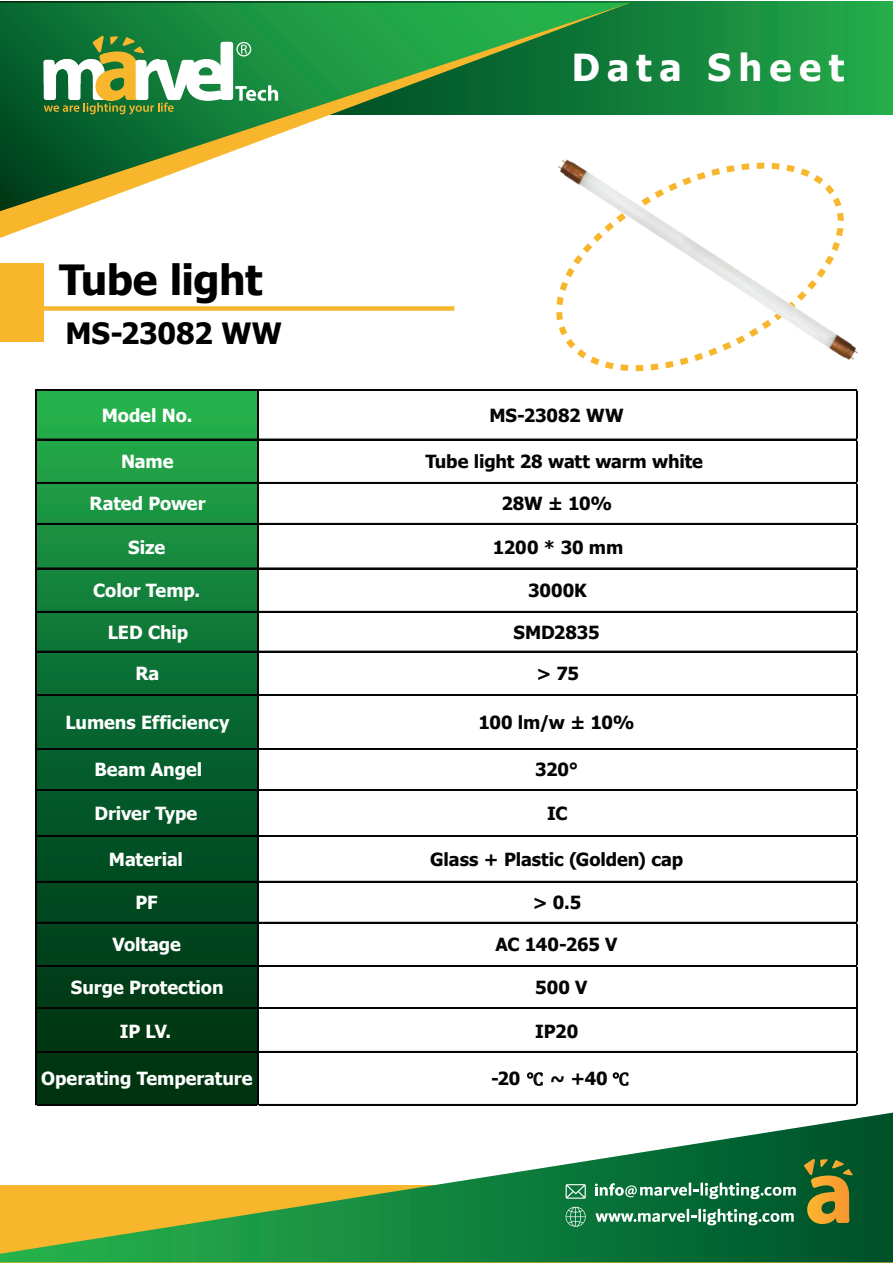
<style>
.page{position:relative;width:893px;height:1263px;background:#fff}
.page>*{position:absolute;margin:0;border:0;box-sizing:border-box;transform-origin:0 0}
.t1{font:700 41.55px "Tahoma";letter-spacing:-.02em;color:#000}
.t2{font:700 37.2px "Tahoma";letter-spacing:.2em;color:#fff}
.t3{font:700 29.25px "Tahoma";letter-spacing:-.005em;color:#000}
.t4{font:700 18px "Tahoma";letter-spacing:-.005em;color:#fff}
.t5{font:700 18px "Tahoma";letter-spacing:-.005em;color:#040503}
.s1{font-family:"Cambria Math";font-weight:400}
</style>
<div class="page">
<svg style="left:0;top:1112px;width:893px;height:150px"></svg>
<svg style="left:804px;top:1159px;width:49px;height:65px;background:#817f2e"></svg>
<svg style="left:564px;top:1207px;width:22px;height:21px"></svg>
<svg style="left:595px;top:1209px;width:199px;height:16px"></svg>
<svg style="left:566px;top:1184px;width:20px;height:15px"></svg>
<svg style="left:595px;top:1182px;width:201px;height:17px"></svg>
<svg style="left:0;top:1px;width:893px;height:73px;background:#1a9040"></svg>
<svg style="left:0;top:211px;width:72px;height:27px"></svg>
<svg style="left:0;top:3px;width:630px;height:208px"></svg>
<div style="left:220px;top:42px;width:13px;height:58px;background:#fff;border-radius:3px"></div>
<svg style="left:236px;top:42px;width:15px;height:15px"></svg>
<svg style="left:43px;top:35px;width:182px;height:79px"></svg>
<svg style="left:235px;top:85px;width:43px;height:16px"></svg>
<div style="left:0;top:263px;width:44px;height:78px;background:#f8b62d"></div>
<div style="left:29px;top:306px;width:425px;height:5px;background:#f8b62d"></div>
<div style="left:36px;top:391px;width:223px;height:714px;background:linear-gradient(to bottom,#20a84c,#00250e)"></div>
<svg style="left:527px;top:1072px;width:16px;height:14px"></svg>
<svg style="left:613px;top:1072px;width:15px;height:14px"></svg>
<hr style="left:36px;top:390px;width:822px;height:1px;background:#040503">
<hr style="left:36px;top:439px;width:822px;height:1px;background:#040503">
<hr style="left:36px;top:482px;width:822px;height:2px;background:#040503">
<hr style="left:36px;top:523px;width:822px;height:2px;background:#040503">
<hr style="left:36px;top:568px;width:822px;height:1px;background:#040503">
<hr style="left:36px;top:611px;width:822px;height:1px;background:#040503">
<hr style="left:36px;top:651px;width:822px;height:1px;background:#040503">
<hr style="left:36px;top:694px;width:822px;height:2px;background:#040503">
<hr style="left:36px;top:748px;width:822px;height:1px;background:#040503">
<hr style="left:36px;top:749px;width:822px;height:1px;background:#040503">
<hr style="left:36px;top:789px;width:822px;height:1px;background:#040503">
<hr style="left:36px;top:790px;width:822px;height:1px;background:#040503">
<hr style="left:36px;top:835px;width:822px;height:2px;background:#040503">
<hr style="left:36px;top:881px;width:822px;height:1px;background:#040503">
<hr style="left:36px;top:922px;width:822px;height:1px;background:#040503">
<hr style="left:36px;top:965px;width:822px;height:1px;background:#040503">
<hr style="left:36px;top:966px;width:822px;height:1px;background:#040503">
<hr style="left:36px;top:1051px;width:822px;height:1px;background:#040503">
<hr style="left:36px;top:1007px;width:822px;height:1px;background:#040503">
<hr style="left:36px;top:1008px;width:822px;height:1px;background:#040503">
<hr style="left:35px;top:390px;width:1px;height:716px;background:#040503">
<hr style="left:257px;top:391px;width:2px;height:715px;background:#040503">
<hr style="left:36px;top:1104px;width:822px;height:2px;background:#040503">
<hr style="left:856px;top:391px;width:2px;height:715px;background:#040503">
<img style="left:530px;top:74px;width:363px;height:410px">
<h1 class="t1" style="left:59px;top:250px;width:205px">Tube light</h1>
<h3 class="t3" style="left:65px;top:313px;width:218px">MS-23082 WW</h3>
<h2 class="t2" style="left:572px;top:41px;width:274px">Data Sheet</h2>
<p class="t4" style="left:102px;top:403px;width:92px">Model No.</p>
<p class="t5" style="left:489px;top:403px;width:136px">MS-23082 WW</p>
<p class="t4" style="left:121px;top:449px;width:54px">Name</p>
<p class="t5" style="left:425px;top:449px;width:279px">Tube light 28 watt warm white</p>
<p class="t4" style="left:90px;top:491px;width:117px">Rated Power</p>
<p class="t5" style="left:501px;top:491px;width:112px">28W ± 10%</p>
<p class="t4" style="left:128px;top:534px;width:38px">Size</p>
<p class="t5" style="left:493px;top:534px;width:132px">1200 * 30 mm</p>
<p class="t4" style="left:93px;top:578px;width:109px">Color Temp.</p>
<p class="t5" style="left:528px;top:578px;width:60px">3000K</p>
<p class="t4" style="left:108px;top:620px;width:82px">LED Chip</p>
<p class="t5" style="left:513px;top:620px;width:88px">SMD2835</p>
<p class="t4" style="left:136px;top:661px;width:25px">Ra</p>
<p class="t5" style="left:536px;top:661px;width:44px">&gt; 75</p>
<p class="t4" style="left:65px;top:710px;width:165px">Lumens Efficiency</p>
<p class="t5" style="left:478px;top:710px;width:157px">100 lm/w ± 10%</p>
<p class="t4" style="left:94px;top:757px;width:109px">Beam Angel</p>
<p class="t5" style="left:535px;top:757px;width:45px">320°</p>
<p class="t4" style="left:94px;top:801px;width:104px">Driver Type</p>
<p class="t5" style="left:547px;top:801px;width:22px">IC</p>
<p class="t4" style="left:109px;top:846px;width:76px">Material</p>
<p class="t5" style="left:430px;top:846px;width:255px">Glass + Plastic (Golden) cap</p>
<p class="t4" style="left:136px;top:890px;width:24px">PF</p>
<p class="t5" style="left:533px;top:890px;width:50px">&gt; 0.5</p>
<p class="t4" style="left:113px;top:932px;width:70px">Voltage</p>
<p class="t5" style="left:495px;top:932px;width:123px">AC 140-265 V</p>
<p class="t4" style="left:71px;top:975px;width:154px">Surge Protection</p>
<p class="t5" style="left:535px;top:975px;width:54px">500 V</p>
<p class="t4" style="left:120px;top:1018px;width:53px">IP LV.</p>
<p class="t5" style="left:535px;top:1018px;width:44px">IP20</p>
<p class="t4" style="left:41px;top:1066px;width:213px">Operating Temperature</p>
<p class="t5" style="left:491px;top:1066px;width:139px">-20 <span class="s1">℃</span> ~ +40 <span class="s1">℃</span></p>
</div>
